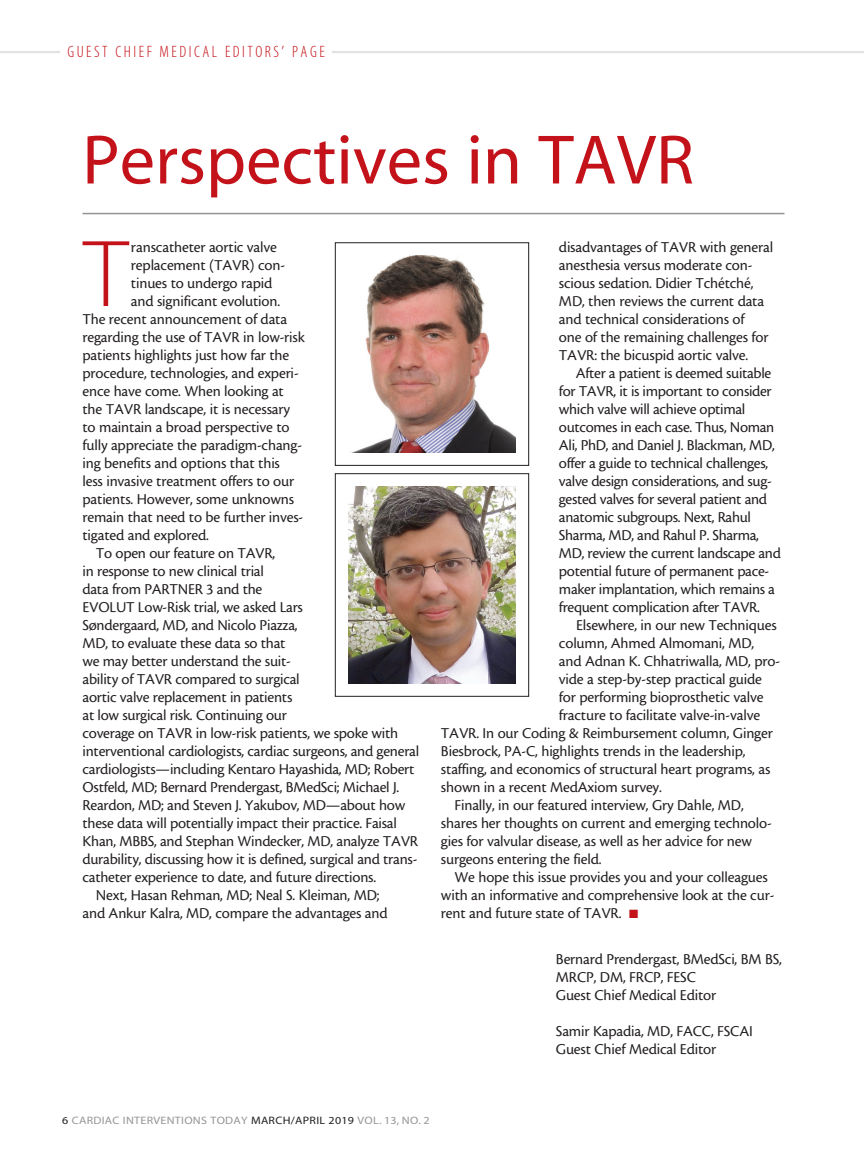
<style>
.page{position:relative;width:864px;height:1161px;background:#fff}
.page>*{position:absolute;margin:0;border:0;box-sizing:border-box;transform-origin:0 0}
.body_first{font:95.85px "Myriad MM 215 600";color:#c4121a}
.headline{font:70.5px "Myriad MM 400 600";color:#c4121a}
.t1{font:16.5px "Myriad MM 215 300";letter-spacing:.15em;color:#c4121a}
.body{font:15.75px/18px "Cronos MM 408 10";letter-spacing:-.015em;color:#231f20}
.body_first-2{font:15.75px "Cronos MM 408 10";letter-spacing:-.01em;color:#231f20}
.t2{font:10.8px "Myriad MM 400 600";letter-spacing:.025em;color:#939598;scale:1.11 1}
.s1{color:#c4121a}
.s2{color:#231f20}
</style>
<div class="page">
<hr style="left:0;top:51px;width:864px;height:2px;background:#e1e2e4">
<div style="left:61px;top:43px;width:271px;height:19px;background:#fff"></div>
<hr style="left:82px;top:213px;width:702px;height:1px;background:#939598">
<div style="left:335px;top:242px;width:194px;height:224px;border:1px solid #231f20"></div>
<img style="left:354px;top:256px;width:161px;height:196px">
<div style="left:335px;top:473px;width:194px;height:224px;border:1px solid #231f20"></div>
<img style="left:349px;top:487px;width:166px;height:196px">
<p class="t1" style="left:67px;top:44px;width:259px">GUEST CHIEF MEDICAL EDITORS’ PAGE</p>
<p class="headline" style="left:82px;top:126px;width:613px">Perspectives in TAVR</p>
<p class="body_first" style="left:84px;top:228px;width:46px">T</p>
<p class="body_first-2" style="left:131px;top:239px;width:148px">ranscatheter aortic valve</p>
<p class="body_first-2" style="left:131px;top:257px;width:156px">replacement (TAVR) con-</p>
<p class="body_first-2" style="left:131px;top:275px;width:143px">tinues to undergo rapid</p>
<p class="body_first-2" style="left:131px;top:293px;width:151px">and significant evolution.</p>
<p class="body_first-2" style="left:82px;top:311px;width:206px">The recent announcement of data</p>
<p class="body_first-2" style="left:82px;top:329px;width:224px">regarding the use of TAVR in low-risk</p>
<p class="body_first-2" style="left:82px;top:347px;width:208px">patients highlights just how far the</p>
<p class="body_first-2" style="left:82px;top:365px;width:218px">procedure, technologies, and experi-</p>
<p class="body_first-2" style="left:82px;top:383px;width:203px">ence have come. When looking at</p>
<p class="body_first-2" style="left:82px;top:401px;width:209px">the TAVR landscape, it is necessary</p>
<p class="body_first-2" style="left:82px;top:419px;width:209px">to maintain a broad perspective to</p>
<p class="body_first-2" style="left:82px;top:437px;width:221px">fully appreciate the paradigm-chang-</p>
<p class="body_first-2" style="left:82px;top:455px;width:199px">ing benefits and options that this</p>
<p class="body_first-2" style="left:82px;top:473px;width:213px">less invasive treatment offers to our</p>
<p class="body_first-2" style="left:82px;top:491px;width:213px">patients. However, some unknowns</p>
<p class="body_first-2" style="left:82px;top:509px;width:222px">remain that need to be further inves-</p>
<p class="body_first-2" style="left:82px;top:527px;width:128px">tigated and explored.</p>
<p class="body" style="left:82px;top:544px;width:338px;text-indent:14px">To open our feature on TAVR,<br>in response to new clinical trial<br>data from PARTNER 3 and the<br>EVOLUT Low-Risk trial, we asked Lars<br>Søndergaard, MD, and Nicolo Piazza,<br>MD, to evaluate these data so that<br>we may better understand the suit-<br>ability of TAVR compared to surgical<br>aortic valve replacement in patients<br>at low surgical risk. Continuing our<br>coverage on TAVR in low-risk patients, we spoke with interventional cardiologists, cardiac surgeons, and general cardiologists—including Kentaro Hayashida, MD; Robert Ostfeld, MD; Bernard Prendergast, BMedSci; Michael J.<br>Reardon, MD; and Steven J. Yakubov, MD—about how these data will potentially impact their practice. Faisal Khan, MBBS, and Stephan Windecker, MD, analyze TAVR durability, discussing how it is defined, surgical and trans&shy;catheter experience to date, and future directions.</p>
<p class="body" style="left:82px;top:886px;width:307px;text-align:center">Next, Hasan Rehman, MD; Neal S. Kleiman, MD; and Ankur Kalra, MD, compare the advantages and</p>
<p class="body" style="left:559px;top:238px;width:216px">disadvantages of TAVR with general anesthesia versus moderate con&shy;scious sedation. Didier Tchétché, MD, then reviews the current data and technical considerations of<br>one of the remaining challenges for TAVR: the bicuspid aortic valve.</p>
<p class="body" style="left:559px;top:364px;width:223px;text-indent:17px">After a patient is deemed suitable for TAVR, it is important to consider which valve will achieve optimal outcomes in each case. Thus, Noman Ali, PhD, and Daniel J. Blackman, MD, offer a guide to technical challenges, valve design considerations, and sug&shy;gested valves for several patient and anatomic subgroups. Next, Rahul Sharma, MD, and Rahul P. Sharma, MD, review the current landscape and potential future of permanent pace&shy;maker implantation, which remains a frequent complication after TAVR.</p>
<p class="body" style="left:576px;top:616px;width:202px">Elsewhere, in our new Techniques</p>
<p class="body" style="left:559px;top:634px;width:197px">column, Ahmed Almomani, MD,</p>
<p class="body" style="left:559px;top:652px;width:223px">and Adnan K. Chhatriwalla, MD, pro-</p>
<p class="body" style="left:559px;top:670px;width:205px">vide a step-by-step practical guide</p>
<p class="body" style="left:559px;top:688px;width:206px">for performing bioprosthetic valve</p>
<p class="body" style="left:559px;top:706px;width:203px">fracture to facilitate valve-in-valve</p>
<p class="body" style="left:441px;top:724px;width:333px">TAVR. In our Coding &amp; Reimbursement column, Ginger</p>
<p class="body" style="left:441px;top:742px;width:306px">Biesbrock, PA-C, highlights trends in the leadership,</p>
<p class="body" style="left:441px;top:760px;width:331px">staffing, and economics of structural heart programs, as</p>
<p class="body" style="left:441px;top:778px;width:222px">shown in a recent MedAxiom survey.</p>
<p class="body" style="left:441px;top:796px;width:332px;text-indent:14px">Finally, in our featured interview, Gry Dahle, MD, shares her thoughts on current and emerging technolo&shy;gies for valvular disease, as well as her advice for new surgeons entering the field.</p>
<p class="body" style="left:441px;top:868px;width:335px;text-indent:14px">We hope this issue provides you and your colleagues with an informative and comprehensive look at the cur&shy;rent and future state of TAVR. <span class="s1">■</span></p>
<p class="body" style="left:556px;top:950px;width:228px">Bernard Prendergast, BMedSci, BM BS,<br>MRCP, DM, FRCP, FESC</p>
<p class="body" style="left:556px;top:986px;width:162px">Guest Chief Medical Editor</p>
<p class="body" style="left:556px;top:1022px;width:198px">Samir Kapadia, MD, FACC, FSCAI</p>
<p class="body" style="left:556px;top:1040px;width:162px">Guest Chief Medical Editor</p>
<p class="t2" style="left:62px;top:1115px;width:332px"><span class="s2">6</span> CARDIAC INTERVENTIONS TODAY <span class="s2">MARCH/APRIL 2019</span> VOL. 13, NO. 2</p>
</div>
